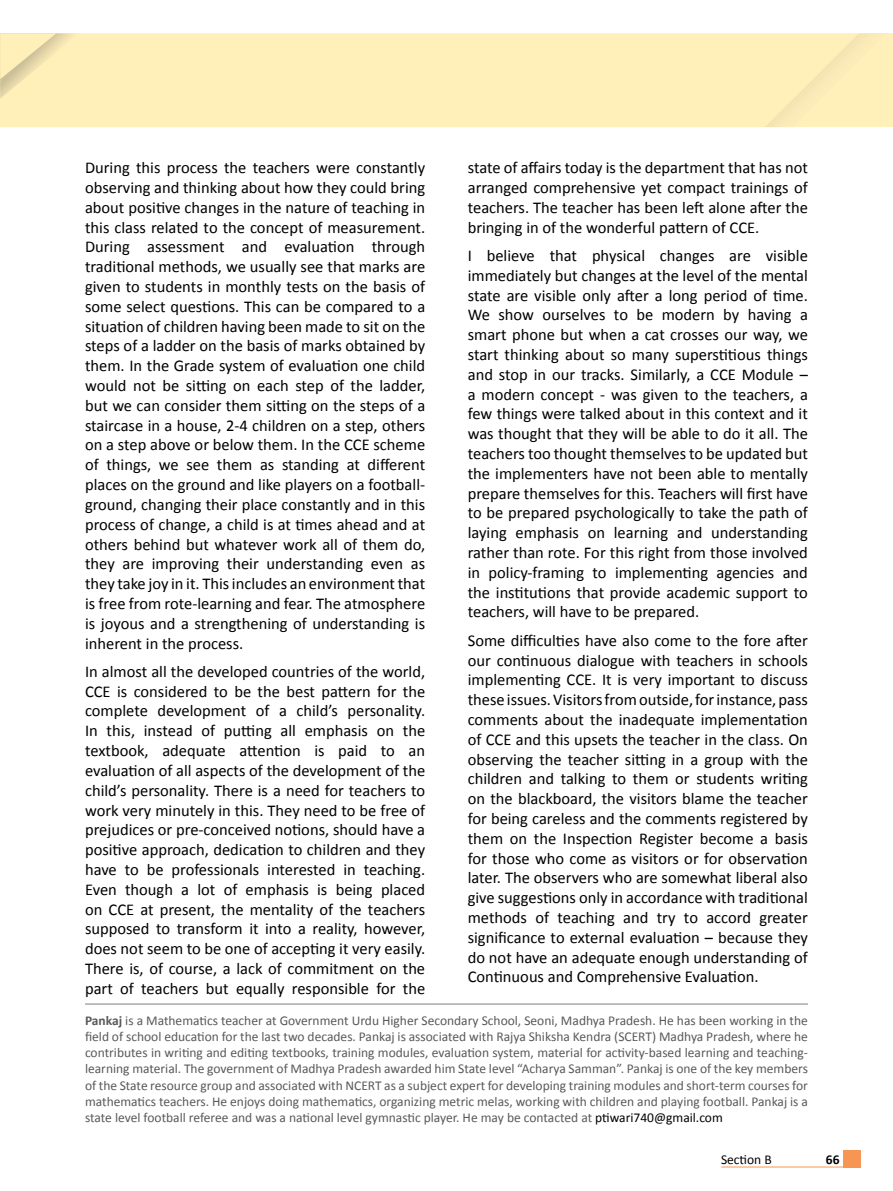
<style>
.page{position:relative;width:893px;height:1191px;background:#fff}
.page>*{position:absolute;margin:0;border:0;box-sizing:border-box;transform-origin:0 0}
.t1{font:16.5px/19.8px "Calibri";color:#000;text-align:justify}
.t2{font:13.5px/16.2px "Calibri";color:#58595b;text-align:justify}
.t3{font:13.5px "Calibri";color:#000}
.t4{font:700 13.5px "Calibri";color:#000}
.s1{font-weight:700}
.s2{color:#000}
</style>
<div class="page">
<hr style="left:85px;top:1003px;width:723px;height:1px;background:#a7a9ac">
<div style="left:859px;top:33px;width:28px;height:94px;background:#fff0ba"></div>
<div style="left:0;top:33px;width:859px;height:94px;background:#fff0ba"></div>
<svg style="left:0;top:33px;width:79px;height:66px;background:#f7e8b4"></svg>
<div style="left:843px;top:1150px;width:17px;height:17px;background:#f79552"></div>
<hr style="left:721px;top:1166px;width:126px;height:1px;background:#f79552">
<p class="t1" style="left:468px;top:158px;width:342px">state of affairs today is the department that has not arranged comprehensive yet compact trainings of teachers. The teacher has been left alone after the bringing in of the wonderful pattern of CCE.</p>
<p class="t1" style="left:468px;top:245px;width:342px">I believe that physical changes are visible immediately but changes at the level of the mental state are visible only after a long period of time.<br>We show ourselves to be modern by having a smart phone but when a cat crosses our way, we start thinking about so many superstitious things and stop in our tracks. Similarly, a CCE Module – a modern concept - was given to the teachers, a few things were talked about in this context and it was thought that they will be able to do it all. The teachers too thought themselves to be updated but the implementers have not been able to mentally prepare themselves for this. Teachers will first have to be prepared psychologically to take the path of laying emphasis on learning and understanding rather than rote. For this right from those involved in policy-framing to implementing agencies and the institutions that provide academic support to teachers, will have to be prepared.</p>
<p class="t1" style="left:468px;top:630px;width:342px">Some difficulties have also come to the fore after our continuous dialogue with teachers in schools implementing CCE. It is very important to discuss these issues. Visitors from outside, for instance, pass comments about the inadequate implementation of CCE and this upsets the teacher in the class. On observing the teacher sitting in a group with the children and talking to them or students writing on the blackboard, the visitors blame the teacher for being careless and the comments registered by them on the Inspection Register become a basis for those who come as visitors or for observation later. The observers who are somewhat liberal also give suggestions only in accordance with traditional methods of teaching and try to accord greater significance to external evaluation – because they do not have an adequate enough understanding of Continuous and Comprehensive Evaluation.</p>
<p class="t2" style="left:85px;top:1012px;width:724px"><span class="s1">Pankaj</span> is a Mathematics teacher at Government Urdu Higher Secondary School, Seoni, Madhya Pradesh. He has been working in the field of school education for the last two decades. Pankaj is associated with Rajya Shiksha Kendra (SCERT) Madhya Pradesh, where he contributes in writing and editing textbooks, training modules, evaluation system, material for activity-based learning and teaching&shy;learning material. The government of Madhya Pradesh awarded him State level “Acharya Samman”. Pankaj is one of the key members of the State resource group and associated with NCERT as a subject expert for developing training modules and short-term courses for mathematics teachers. He enjoys doing mathematics, organizing metric melas, working with children and playing football. Pankaj is a state level football referee and was a national level gymnastic player. He may be contacted at <span class="s2">ptiwari740@gmail.com</span></p>
<p class="t3" style="left:721px;top:1150px;width:52px">Section B</p>
<p class="t4" style="left:826px;top:1150px;width:15px">66</p>
<p class="t1" style="left:85px;top:158px;width:342px">During this process the teachers were constantly observing and thinking about how they could bring about positive changes in the nature of teaching in this class related to the concept of measurement.<br>During assessment and evaluation through traditional methods, we usually see that marks are given to students in monthly tests on the basis of some select questions. This can be compared to a situation of children having been made to sit on the steps of a ladder on the basis of marks obtained by them. In the Grade system of evaluation one child would not be sitting on each step of the ladder, but we can consider them sitting on the steps of a staircase in a house, 2-4 children on a step, others on a step above or below them. In the CCE scheme of things, we see them as standing at different places on the ground and like players on a football&shy;ground, changing their place constantly and in this process of change, a child is at times ahead and at others behind but whatever work all of them do, they are improving their understanding even as they take joy in it. This includes an environment that is free from rote-learning and fear. The atmosphere is joyous and a strengthening of understanding is inherent in the process.</p>
<p class="t1" style="left:85px;top:661px;width:342px">In almost all the developed countries of the world, CCE is considered to be the best pattern for the complete development of a child’s personality.<br>In this, instead of putting all emphasis on the textbook, adequate attention is paid to an evaluation of all aspects of the development of the child’s personality. There is a need for teachers to work very minutely in this. They need to be free of prejudices or pre-conceived notions, should have a positive approach, dedication to children and they have to be professionals interested in teaching.<br>Even though a lot of emphasis is being placed on CCE at present, the mentality of the teachers supposed to transform it into a reality, however, does not seem to be one of accepting it very easily.<br>There is, of course, a lack of commitment on the part of teachers but equally responsible for the</p>
</div>
